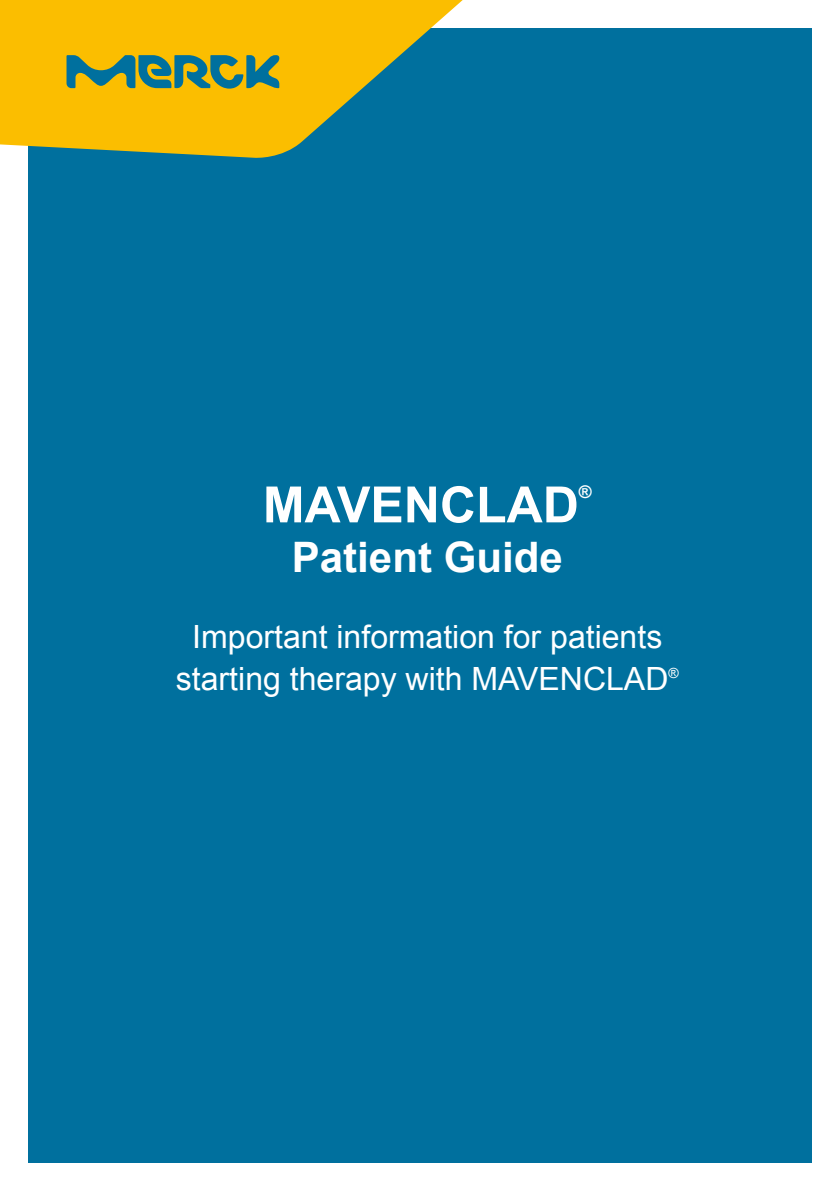
<style>
.page{position:relative;width:840px;height:1191px;background:#fff}
.page>*{position:absolute;margin:0;border:0;box-sizing:border-box;transform-origin:0 0}
.t1{font:700 50px "Arial";color:#fff}
.t2{font:700 42px "Arial";color:#fff}
.t3{font:32px/42px "Arial";color:#fff;text-align:center}
.t4{font:700 17.4px "Arial";color:#fff}
.t5{font:14px "Arial";color:#fff}
</style>
<div class="page">
<div style="left:28px;top:28px;width:783px;height:1134px;background:#00709e"></div>
<svg style="left:0;top:0;width:463px;height:158px;fill:#fbbe00"></svg>
<svg style="left:66px;top:55px;width:213px;height:34px"></svg>
<h1 class="t1" style="left:263px;top:472px;width:317px">MAVENCLAD</h1>
<p class="t4" style="left:578px;top:481px;width:14px">®</p>
<h2 class="t2" style="left:292px;top:529px;width:272px">Patient Guide</h2>
<p class="t3" style="left:176px;top:616px;width:494px">Important information for patients starting therapy with MAVENCLAD</p>
<p class="t5" style="left:668px;top:664px;width:12px">®</p>
</div>
